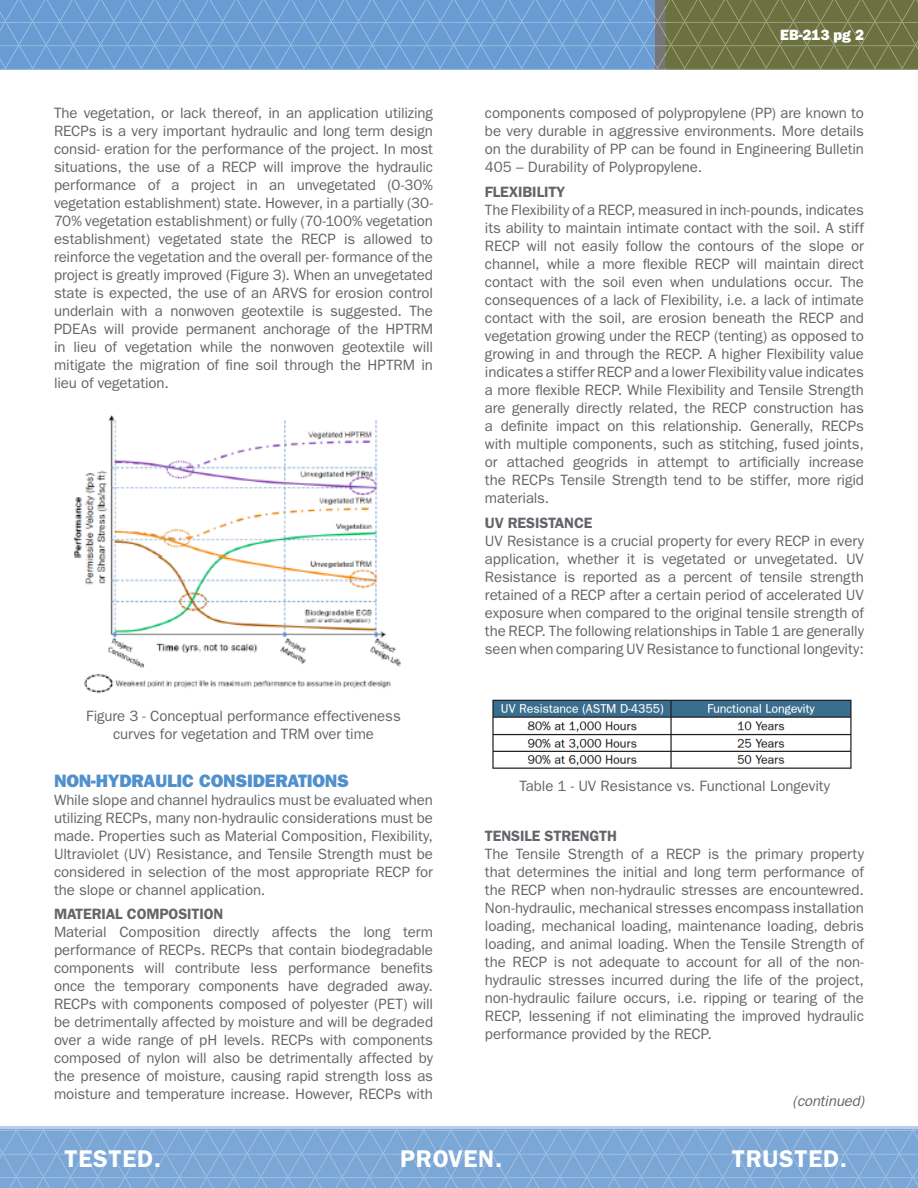
<style>
.page{position:relative;width:918px;height:1188px;background:#fff}
.page>*{position:absolute;margin:0;border:0;box-sizing:border-box;transform-origin:0 0}
.t1{font:600 24.3px "Franklin Gothic";letter-spacing:.03em;color:#fff}
.Header_-_Body{font:800 18px "Franklin Gothic";letter-spacing:-.01em;color:#5090cc}
.Body{font:15px/18px "ITC Franklin Gothic Std";letter-spacing:-.005em;color:#63656a;text-align:justify}
.SubHead_-_Body_-_Gra{font:600 15px "Franklin Gothic";letter-spacing:-.01em;color:#63656a}
.body_continued{font:italic 15px "Franklin Gothic";letter-spacing:-.01em;color:#63656a}
.t2{font:800 15px "Franklin Gothic";letter-spacing:-.01em;color:#fff}
</style>
<div class="page">
<svg style="left:0;top:0;width:918px;height:70px;background:#6f94ab"></svg>
<svg style="left:0;top:1127px;width:918px;height:61px;background:#81abd8"></svg>
<img style="left:73px;top:415px;width:328px;height:279px">
<img style="left:492px;top:699px;width:360px;height:70px">
<p class="Body" style="left:54px;top:104px;width:381px">The vegetation, or lack thereof, in an application utilizing RECPs is a very important hydraulic and long term design consid- eration for the performance of the project. In most situations, the use of a RECP will improve the hydraulic performance of a project in an unvegetated (0-30% vegetation establishment) state. However, in a partially (30- 70% vegetation establishment) or fully (70-100% vegetation establishment) vegetated state the RECP is allowed to reinforce the vegetation and the overall per- formance of the project is greatly improved (Figure 3). When an unvegetated state is expected, the use of an ARVS for erosion control underlain with a nonwoven geotextile is suggested. The PDEAs will provide permanent anchorage of the HPTRM in lieu of vegetation while the nonwoven geotextile will mitigate the migration of fine soil through the HPTRM in lieu of vegetation.</p>
<p class="Body" style="left:86px;top:707px;width:316px;text-align:center">Figure 3 - Conceptual performance effectiveness curves for vegetation and TRM over time</p>
<p class="Header_-_Body" style="left:54px;top:770px;width:297px">NON-HYDRAULIC CONSIDERATIONS</p>
<p class="Body" style="left:54px;top:791px;width:381px">While slope and channel hydraulics must be evaluated when utilizing RECPs, many non-hydraulic considerations must be made. Properties such as Material Composition, Flexibility, Ultraviolet (UV) Resistance, and Tensile Strength must be considered in selection of the most appropriate RECP for the slope or channel application.</p>
<p class="SubHead_-_Body_-_Gra" style="left:54px;top:905px;width:171px">MATERIAL COMPOSITION</p>
<p class="Body" style="left:54px;top:923px;width:381px">Material Composition directly affects the long term performance of RECPs. RECPs that contain biodegradable components will contribute less performance benefits once the temporary components have degraded away.<br>RECPs with components composed of polyester (PET) will be detrimentally affected by moisture and will be degraded over a wide range of pH levels. RECPs with components composed of nylon will also be detrimentally affected by the presence of moisture, causing rapid strength loss as moisture and temperature increase. However, RECPs with</p>
<p class="t2" style="left:780px;top:26px;width:85px">EB-213 pg 2</p>
<p class="Body" style="left:485px;top:104px;width:381px">components composed of polypropylene (PP) are known to be very durable in aggressive environments. More details on the durability of PP can be found in Engineering Bulletin 405 – Durability of Polypropylene.</p>
<p class="SubHead_-_Body_-_Gra" style="left:485px;top:183px;width:82px">FLEXIBILITY</p>
<p class="Body" style="left:485px;top:201px;width:381px">The Flexibility of a RECP, measured in inch-pounds, indicates its ability to maintain intimate contact with the soil. A stiff RECP will not easily follow the contours of the slope or channel, while a more flexible RECP will maintain direct contact with the soil even when undulations occur. The consequences of a lack of Flexibility, i.e. a lack of intimate contact with the soil, are erosion beneath the RECP and vegetation growing under the RECP (tenting) as opposed to growing in and through the RECP. A higher Flexibility value indicates a stiffer RECP and a lower Flexibility value indicates a more flexible RECP. While Flexibility and Tensile Strength are generally directly related, the RECP construction has a definite impact on this relationship. Generally, RECPs with multiple components, such as stitching, fused joints, or attached geogrids in attempt to artificially increase the RECPs Tensile Strength tend to be stiffer, more rigid materials.</p>
<p class="SubHead_-_Body_-_Gra" style="left:485px;top:514px;width:109px">UV RESISTANCE</p>
<p class="Body" style="left:485px;top:532px;width:381px">UV Resistance is a crucial property for every RECP in every application, whether it is vegetated or unvegetated. UV Resistance is reported as a percent of tensile strength retained of a RECP after a certain period of accelerated UV exposure when compared to the original tensile strength of the RECP. The following relationships in Table 1 are generally seen when comparing UV Resistance to functional longevity:</p>
<p class="Body" style="left:519px;top:777px;width:312px">Table 1 - UV Resistance vs. Functional Longevity</p>
<p class="SubHead_-_Body_-_Gra" style="left:485px;top:827px;width:134px">TENSILE STRENGTH</p>
<p class="Body" style="left:485px;top:845px;width:381px">The Tensile Strength of a RECP is the primary property that determines the initial and long term performance of the RECP when non-hydraulic stresses are encountewred.<br>Non-hydraulic, mechanical stresses encompass installation loading, mechanical loading, maintenance loading, debris loading, and animal loading. When the Tensile Strength of the RECP is not adequate to account for all of the non&shy;hydraulic stresses incurred during the life of the project, non-hydraulic failure occurs, i.e. ripping or tearing of the RECP, lessening if not eliminating the improved hydraulic performance provided by the RECP.</p>
<p class="body_continued" style="left:793px;top:1092px;width:73px">(continued)</p>
<h1 class="t1" style="left:65px;top:1144px;width:98px">TESTED.</h1>
<h1 class="t1" style="left:400px;top:1144px;width:104px">PROVEN.</h1>
<h1 class="t1" style="left:732px;top:1144px;width:117px">TRUSTED.</h1>
</div>
